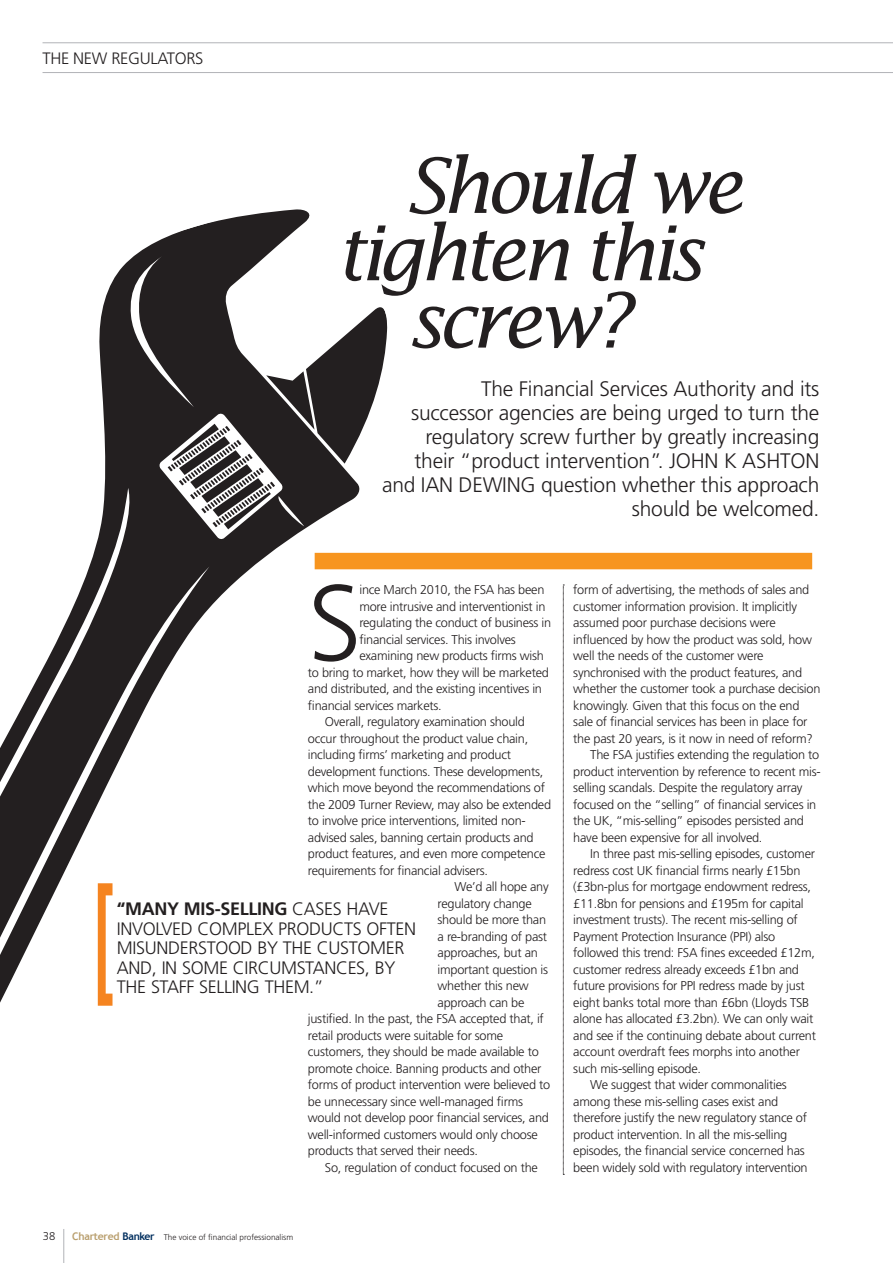
<style>
.page{position:relative;width:893px;height:1263px;background:#fff}
.page>*{position:absolute;margin:0;border:0;box-sizing:border-box;transform-origin:0 0}
.Banker_body_text_san{font:300 107.25px "Frutiger";color:#231f20}
.t1{font:italic 75.75px "Lucida";letter-spacing:-.075em;color:#231f20}
.Standfirst{font:300 21px/24px "Frutiger";letter-spacing:-.01em;color:#231f20;text-align:right}
.Banker_pullquote{font:300 18px/19.5px "Frutiger";letter-spacing:-.02em;color:#231f20}
.Banker_body_text_ser{font:300 16.5px "Frutiger";letter-spacing:-.02em;color:#231f20}
.Banker_body_text_san-2{font:300 12.75px/16.5px "Frutiger";letter-spacing:-.02em;color:#231f20}
.t2{font:300 11.25px "Frutiger";color:#231f20}
.t3{font:300 8.25px "Frutiger";color:#231f20}
.s1{font-weight:700}
.s2{font-family:"Trebuchet MS";font-weight:700;font-size:10.5px;color:#b99f6e}
.s3{font-family:"Trebuchet MS";font-weight:700;font-size:10.5px;color:#002e5e}
</style>
<div class="page">
<svg style="left:0;top:209px;width:387px;height:797px"></svg>
<hr style="left:64px;top:1229px;width:1px;height:34px;background:#b2b3b7">
<hr style="left:43px;top:43px;width:850px;height:1px;background:#b2b3b7">
<hr style="left:43px;top:72px;width:850px;height:1px;background:#b2b3b7">
<svg style="left:98px;top:883px;width:15px;height:123px"></svg>
<div style="left:315px;top:553px;width:497px;height:16px;background:#f7951f"></div>
<svg style="left:563px;top:585px;width:1px;height:590px"></svg>
<p class="Banker_body_text_ser" style="left:43px;top:49px;width:163px">THE NEW REGULATORS</p>
<p class="t1" style="left:405px;top:140px;width:340px">Should we</p>
<p class="t1" style="left:336px;top:207px;width:369px">tighten this</p>
<p class="t1" style="left:407px;top:275px;width:225px">screw?</p>
<p class="Standfirst" style="left:382px;top:377px;width:439px">The Financial Services Authority and its<br>successor agencies are being urged to turn the regulatory screw further by greatly increasing their “product intervention”. JOHN K ASHTON and IAN DEWING question whether this approach should be welcomed.</p>
<p class="Banker_body_text_san" style="left:308px;top:563px;width:55px">S</p>
<p class="Banker_body_text_san-2" style="left:359px;top:582px;width:187px">ince March 2010, the FSA has been</p>
<p class="Banker_body_text_san-2" style="left:359px;top:598px;width:188px">more intrusive and interventionist in</p>
<p class="Banker_body_text_san-2" style="left:359px;top:615px;width:193px">regulating the conduct of business in</p>
<p class="Banker_body_text_san-2" style="left:359px;top:631px;width:158px">financial services. This involves</p>
<p class="Banker_body_text_san-2" style="left:359px;top:648px;width:186px">examining new products firms wish</p>
<p class="Banker_body_text_san-2" style="left:308px;top:664px;width:242px">to bring to market, how they will be marketed</p>
<p class="Banker_body_text_san-2" style="left:308px;top:681px;width:236px">and distributed, and the existing incentives in</p>
<p class="Banker_body_text_san-2" style="left:308px;top:697px;width:135px">financial services markets.</p>
<p class="Banker_body_text_san-2" style="left:308px;top:714px;width:245px;text-indent:17px">Overall, regulatory examination should occur throughout the product value chain, including firms’ marketing and product development functions. These developments, which move beyond the recommendations of the 2009 Turner Review, may also be extended to involve price interventions, limited non&shy;advised sales, banning certain products and product features, and even more competence requirements for financial advisers.</p>
<p class="Banker_body_text_san-2" style="left:455px;top:879px;width:96px">We’d all hope any</p>
<p class="Banker_body_text_san-2" style="left:438px;top:895px;width:96px">regulatory change</p>
<p class="Banker_body_text_san-2" style="left:438px;top:912px;width:110px">should be more than</p>
<p class="Banker_body_text_san-2" style="left:438px;top:928px;width:111px">a re-branding of past</p>
<p class="Banker_body_text_san-2" style="left:438px;top:945px;width:102px">approaches, but an</p>
<p class="Banker_body_text_san-2" style="left:438px;top:961px;width:112px">important question is</p>
<p class="Banker_body_text_san-2" style="left:438px;top:978px;width:93px">whether this new</p>
<p class="Banker_body_text_san-2" style="left:438px;top:994px;width:88px">approach can be</p>
<p class="Banker_body_text_san-2" style="left:308px;top:1011px;width:237px">justified. In the past, the FSA accepted that, if</p>
<p class="Banker_body_text_san-2" style="left:308px;top:1027px;width:197px">retail products were suitable for some</p>
<p class="Banker_body_text_san-2" style="left:308px;top:1044px;width:232px">customers, they should be made available to</p>
<p class="Banker_body_text_san-2" style="left:308px;top:1060px;width:235px">promote choice. Banning products and other</p>
<p class="Banker_body_text_san-2" style="left:308px;top:1077px;width:244px">forms of product intervention were believed to</p>
<p class="Banker_body_text_san-2" style="left:308px;top:1093px;width:217px">be unnecessary since well-managed firms</p>
<p class="Banker_body_text_san-2" style="left:308px;top:1110px;width:243px">would not develop poor financial services, and</p>
<p class="Banker_body_text_san-2" style="left:308px;top:1126px;width:231px">well-informed customers would only choose</p>
<p class="Banker_body_text_san-2" style="left:308px;top:1143px;width:172px">products that served their needs.</p>
<p class="Banker_body_text_san-2" style="left:325px;top:1159px;width:215px">So, regulation of conduct focused on the</p>
<p class="Banker_pullquote" style="left:117px;top:899px;width:301px"><span class="s1">“MANY MIS-SELLING</span> CASES HAVE<br>INVOLVED COMPLEX PRODUCTS OFTEN<br>MISUNDERSTOOD BY THE CUSTOMER<br>AND, IN SOME CIRCUMSTANCES, BY<br>THE STAFF SELLING THEM.”</p>
<p class="t2" style="left:43px;top:1229px;width:14px">38</p>
<p class="t3" style="left:72px;top:1232px;width:222px"><span class="s2">Chartered</span> <span class="s3">Banker</span> The voice of financial professionalism</p>
<p class="Banker_body_text_san-2" style="left:573px;top:582px;width:249px">form of advertising, the methods of sales and customer information provision. It implicitly assumed poor purchase decisions were influenced by how the product was sold, how well the needs of the customer were synchronised with the product features, and whether the customer took a purchase decision knowingly. Given that this focus on the end sale of financial services has been in place for the past 20 years, is it now in need of reform?</p>
<p class="Banker_body_text_san-2" style="left:573px;top:747px;width:249px;text-indent:17px">The FSA justifies extending the regulation to product intervention by reference to recent mis&shy;selling scandals. Despite the regulatory array focused on the “selling” of financial services in the UK, “mis-selling” episodes persisted and have been expensive for all involved.</p>
<p class="Banker_body_text_san-2" style="left:573px;top:846px;width:244px;text-indent:17px">In three past mis-selling episodes, customer redress cost UK financial firms nearly £15bn (£3bn-plus for mortgage endowment redress, £11.8bn for pensions and £195m for capital investment trusts). The recent mis-selling of Payment Protection Insurance (PPI) also followed this trend: FSA fines exceeded £12m, customer redress already exceeds £1bn and future provisions for PPI redress made by just eight banks total more than £6bn (Lloyds TSB alone has allocated £3.2bn). We can only wait and see if the continuing debate about current account overdraft fees morphs into another such mis-selling episode.</p>
<p class="Banker_body_text_san-2" style="left:573px;top:1077px;width:236px;text-indent:17px">We suggest that wider commonalities among these mis-selling cases exist and therefore justify the new regulatory stance of product intervention. In all the mis-selling episodes, the financial service concerned has been widely sold with regulatory intervention</p>
</div>
